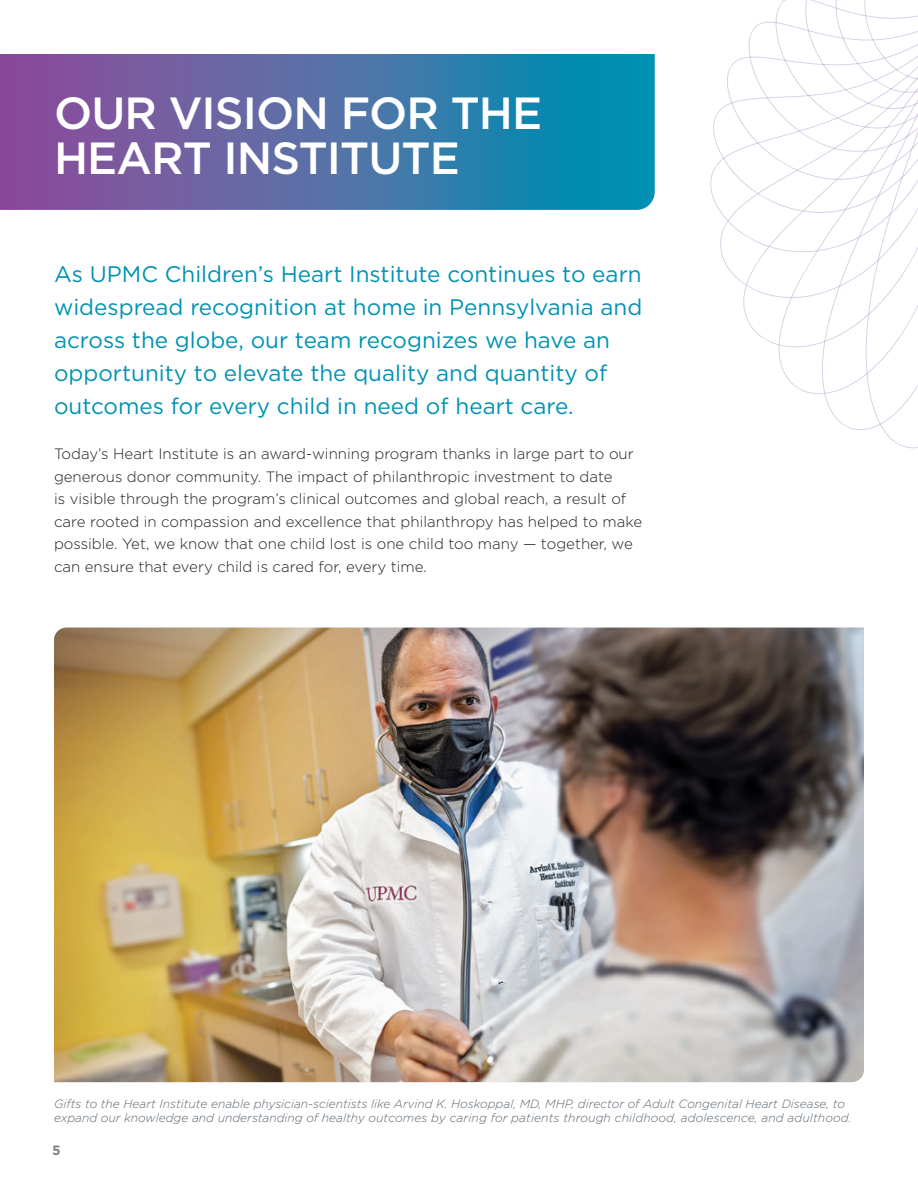
<style>
.page{position:relative;width:918px;height:1188px;background:#fff}
.page>*{position:absolute;margin:0;border:0;box-sizing:border-box;transform-origin:0 0}
.t1{font:500 45px/45px "Gotham";letter-spacing:-.02em;color:#fff}
.t2{font:22.5px/33px "Gotham";color:#0092b3}
.t3{font:300 15px/22.5px "Gotham";color:#231f20}
.t4{font:700 13.5px "Gotham";color:#808285}
.t5{font:italic 300 12px/13.5px "Gotham";color:#5a6670}
</style>
<div class="page">
<svg style="left:0;top:54px;width:655px;height:156px;background:#4b6fa6"></svg>
<img style="left:54px;top:628px;width:810px;height:454px">
<svg style="left:711px;top:0;width:207px;height:449px"></svg>
<h1 class="t1" style="left:54px;top:90px;width:490px">OUR VISION FOR THE<br>HEART INSTITUTE</h1>
<p class="t2" style="left:54px;top:257px;width:590px">As UPMC Children’s Heart Institute continues to earn widespread recognition at home in Pennsylvania and across the globe, our team recognizes we have an opportunity to elevate the quality and quantity of outcomes for every child in need of heart care.</p>
<p class="t3" style="left:54px;top:442px;width:590px">Today’s Heart Institute is an award-winning program thanks in large part to our generous donor community. The impact of philanthropic investment to date<br>is visible through the program’s clinical outcomes and global reach, a result of care rooted in compassion and excellence that philanthropy has helped to make possible. Yet, we know that one child lost is one child too many — together, we can ensure that every child is cared for, every time.</p>
<p class="t5" style="left:54px;top:1097px;width:799px">Gifts to the Heart Institute enable physician-scientists like Arvind K. Hoskoppal, MD, MHP, director of Adult Congenital Heart Disease, to expand our knowledge and understanding of healthy outcomes by caring for patients through childhood, adolescence, and adulthood.</p>
<p class="t4" style="left:52px;top:1142px;width:10px">5</p>
</div>
